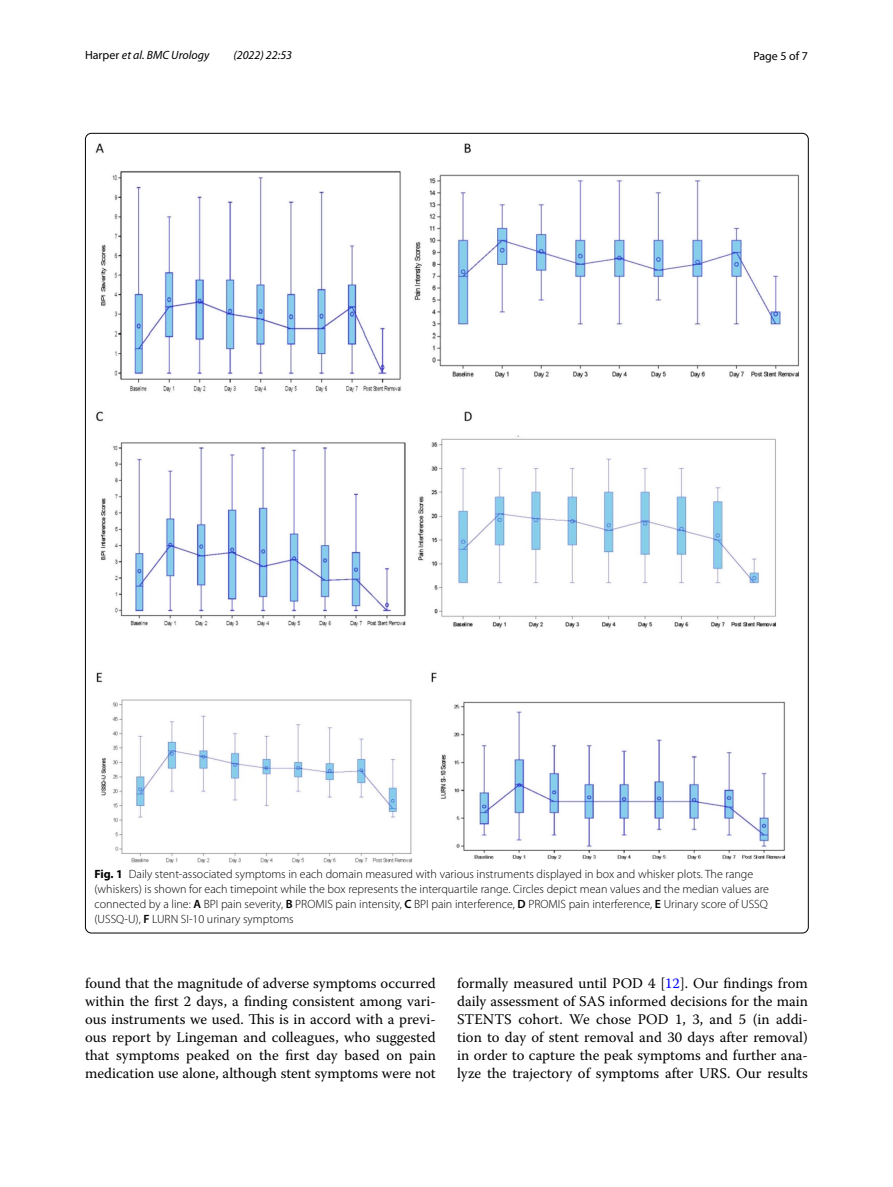
<style>
.page{position:relative;width:893px;height:1187px;background:#fff}
.page>*{position:absolute;margin:0;border:0;box-sizing:border-box;transform-origin:0 0}
.t1{font:14.7px/18px "Warnock Pro";color:#000;text-align:justify}
.t2{font:300 12px/15px "Myriad Pro";color:#000}
.t3{font:italic 12px "Myriad Pro";color:#000}
.t4{font:12px "Myriad Pro";color:#000}
.s1{font-style:normal}
.s2{font-weight:700}
.s3{font-weight:600}
.s4{color:#00f}
</style>
<div class="page">
<img style="left:95px;top:143px;width:704px;height:720px">
<p class="t3" style="left:85px;top:48px;width:126px"><span class="s1">Harper</span> et al. BMC Urology</p>
<p class="t3" style="left:233px;top:48px;width:60px">(2022) 22:53</p>
<p class="t4" style="left:753px;top:48px;width:56px">Page 5 of 7</p>
<p class="t2" style="left:94px;top:867px;width:676px"><span class="s2">Fig. 1</span> Daily stent-associated symptoms in each domain measured with various instruments displayed in box and whisker plots. The range (whiskers) is shown for each timepoint while the box represents the interquartile range. Circles depict mean values and the median values are connected by a line: <span class="s3">A</span> BPI pain severity, <span class="s3">B</span> PROMIS pain intensity, <span class="s3">C</span> BPI pain interference, <span class="s3">D</span> PROMIS pain interference, <span class="s3">E</span> Urinary score of USSQ (USSQ-U), <span class="s3">F</span> LURN SI-10 urinary symptoms</p>
<p class="t1" style="left:85px;top:973px;width:352px">found that the magnitude of adverse symptoms occurred within the first 2 days, a finding consistent among vari&shy;ous instruments we used. This is in accord with a previ&shy;ous report by Lingeman and colleagues, who suggested that symptoms peaked on the first day based on pain medication use alone, although stent symptoms were not</p>
<p class="t1" style="left:457px;top:973px;width:352px">formally measured until POD 4 [<span class="s4">12</span>]. Our findings from daily assessment of SAS informed decisions for the main STENTS cohort. We chose POD 1, 3, and 5 (in addi&shy;tion to day of stent removal and 30 days after removal) in order to capture the peak symptoms and further ana&shy;lyze the trajectory of symptoms after URS. Our results</p>
</div>
